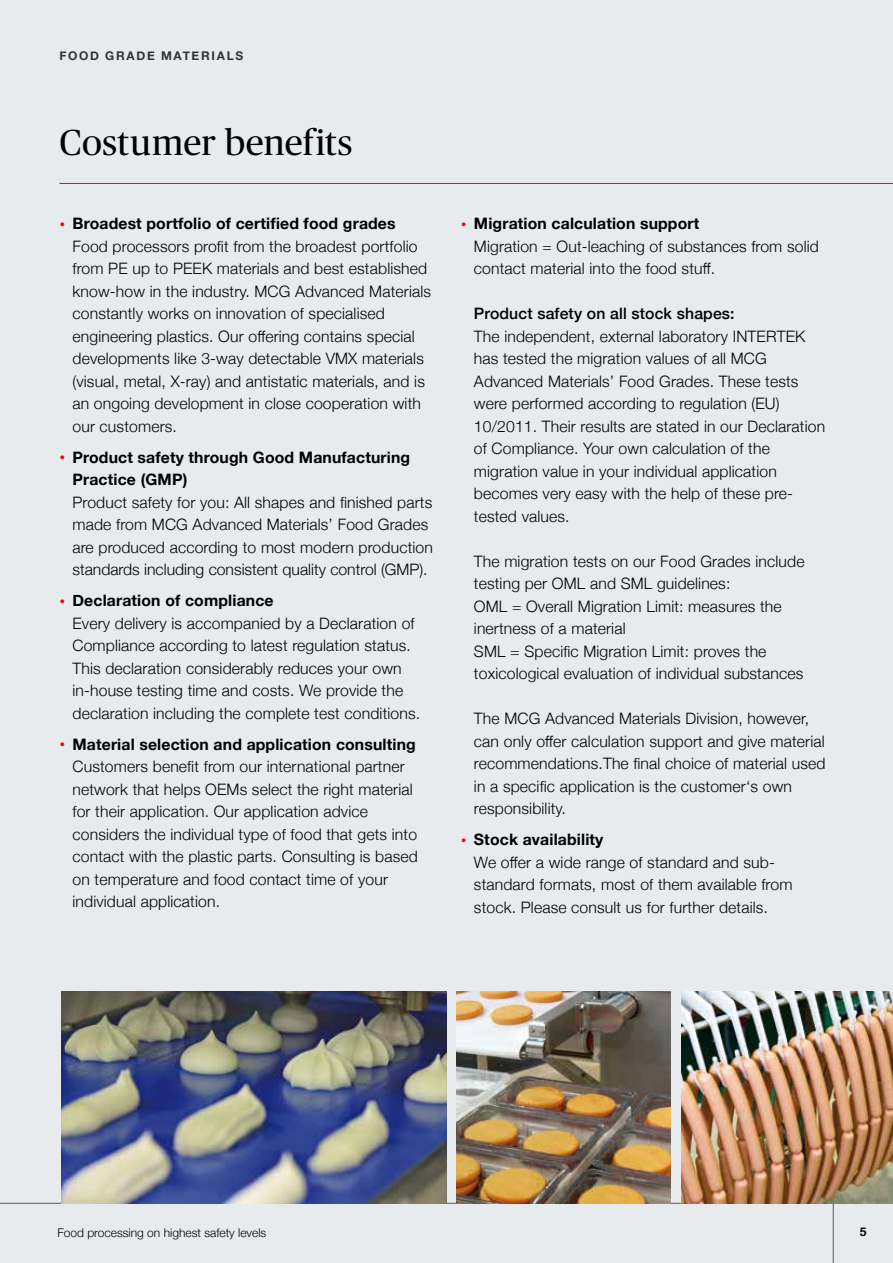
<style>
.page{position:relative;width:893px;height:1263px;background:#e7ebee}
.page>*{position:absolute;margin:0;border:0;box-sizing:border-box;transform-origin:0 0}
.t1{font:36px "Publico";letter-spacing:.015em;color:#000}
.t2{font:300 15.75px/22.5px "Helvetica Neue";letter-spacing:.01em;color:#000}
.t3{font:700 15.75px/22.5px "Helvetica Neue";letter-spacing:.01em;color:#000}
.t4{font:500 15.75px "Helvetica Neue";letter-spacing:.01em;color:#000}
.t5{font:300 12px "Helvetica Neue";color:#000}
.t6{font:700 12px "Helvetica Neue";letter-spacing:.14em;color:#323232}
.t7{font:700 12px "Helvetica Neue";color:#000}
.s1{font-size:10.5px;color:#ff000f}
.s2{font-weight:700}
.s3{font-weight:300;font-size:10.5px;color:#ff000f}
</style>
<div class="page">
<hr style="left:0;top:1203px;width:893px;height:1px;background:#5a5a5a">
<hr style="left:833px;top:1203px;width:1px;height:60px;background:#5a5a5a">
<hr style="left:60px;top:183px;width:833px;height:1px;background:#ff000f">
<img style="left:457px;top:991px;width:213px;height:212px">
<img style="left:61px;top:991px;width:385px;height:212px">
<img style="left:681px;top:991px;width:212px;height:212px">
<p class="t6" style="left:60px;top:46px;width:185px">FOOD GRADE MATERIALS</p>
<h1 class="t1" style="left:60px;top:123px;width:294px">Costumer benefits</h1>
<p class="t2" style="left:72px;top:211px;width:360px;text-indent:-13px"><span class="s1">•</span> <span class="s2">Broadest portfolio of certified food grades </span>Food processors profit from the broadest portfolio from PE up to PEEK materials and best established know-how in the industry. MCG Advanced Materials constantly works on innovation of specialised engineering plastics. Our offering contains special developments like 3-way detectable VMX materials (visual, metal, X-ray) and antistatic materials, and is an ongoing development in close cooperation with our customers.</p>
<p class="t3" style="left:72px;top:446px;width:339px;text-indent:-13px"><span class="s3">•</span> Product safety through Good Manufacturing<br>Practice (GMP)</p>
<p class="t2" style="left:72px;top:490px;width:362px">Product safety for you: All shapes and finished parts made from MCG Advanced Materials’ Food Grades are produced according to most modern production standards including consistent quality control (GMP).</p>
<p class="t2" style="left:72px;top:588px;width:349px;text-indent:-13px"><span class="s1">•</span> <span class="s2">Declaration of compliance<br></span>Every delivery is accompanied by a Declaration of Compliance according to latest regulation status.<br>This declaration considerably reduces your own in-house testing time and costs. We provide the declaration including the complete test conditions.</p>
<p class="t2" style="left:72px;top:732px;width:347px;text-indent:-13px"><span class="s1">•</span> <span class="s2">Material selection and application consulting </span>Customers benefit from our international partner network that helps OEMs select the right material for their application. Our application advice considers the individual type of food that gets into contact with the plastic parts. Consulting is based on temperature and food contact time of your individual application.</p>
<p class="t2" style="left:474px;top:211px;width:346px;text-indent:-13px"><span class="s1">•</span> <span class="s2">Migration calculation support<br></span>Migration = Out-leaching of substances from solid contact material into the food stuff.</p>
<p class="t4" style="left:474px;top:301px;width:262px">Product safety on all stock shapes:</p>
<p class="t2" style="left:474px;top:324px;width:353px">The independent, external laboratory INTERTEK has tested the migration values of all MCG Advanced Materials’ Food Grades. These tests were performed according to regulation (EU)<br>10/2011. Their results are stated in our Declaration of Compliance. Your own calculation of the migration value in your individual application becomes very easy with the help of these pre&shy;tested values.</p>
<p class="t2" style="left:474px;top:549px;width:332px">The migration tests on our Food Grades include testing per OML and SML guidelines:<br>OML = Overall Migration Limit: measures the inertness of a material<br>SML = Specific Migration Limit: proves the toxicological evaluation of individual substances</p>
<p class="t2" style="left:474px;top:706px;width:353px">The MCG Advanced Materials Division, however, can only offer calculation support and give material recommendations.The final choice of material used in a specific application is the customer‘s own responsibility.</p>
<p class="t2" style="left:474px;top:827px;width:320px;text-indent:-13px"><span class="s1">•</span> <span class="s2">Stock availability<br></span>We offer a wide range of standard and sub&shy;standard formats, most of them available from stock. Please consult us for further details.</p>
<p class="t5" style="left:57px;top:1223px;width:210px">Food processing on highest safety levels</p>
<p class="t7" style="left:860px;top:1223px;width:8px">5</p>
</div>
